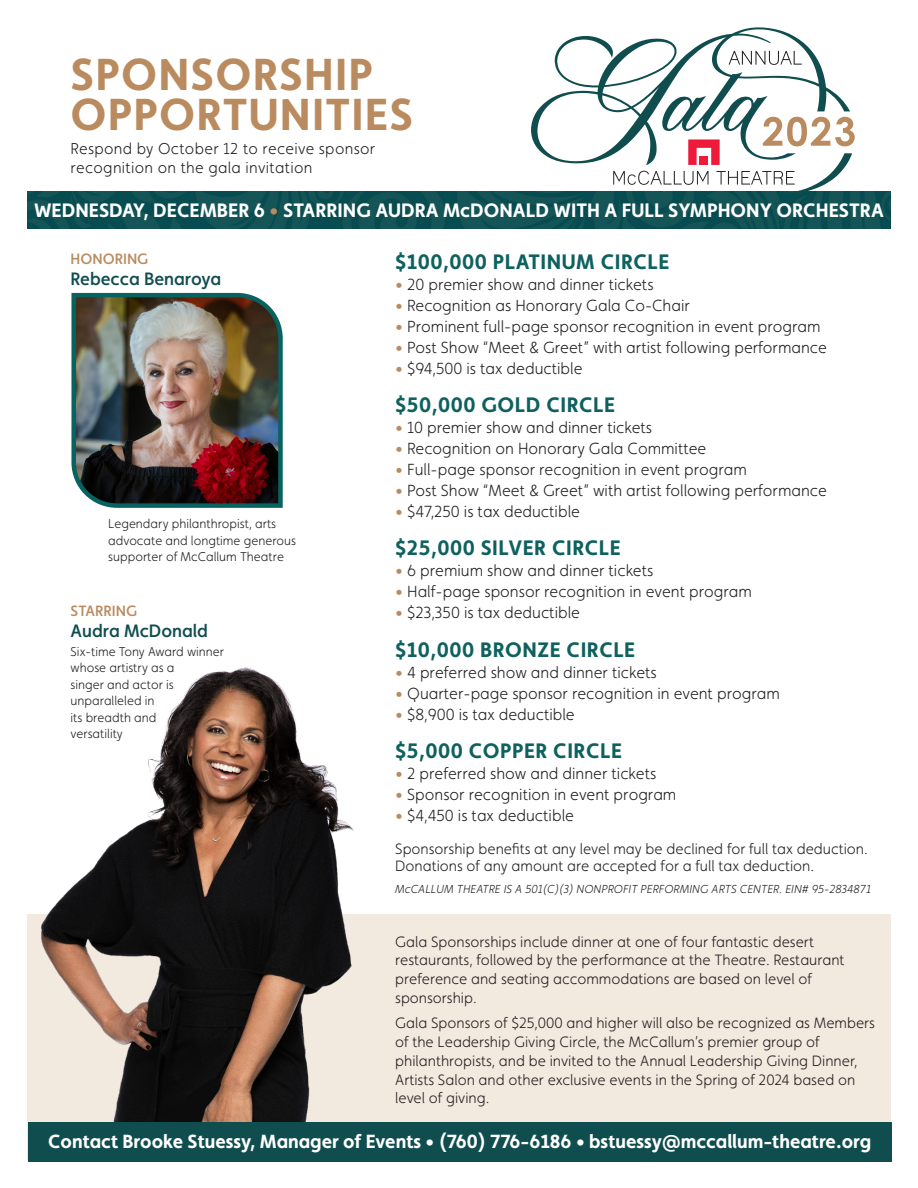
<style>
.page{position:relative;width:918px;height:1188px;background:#fff}
.page>*{position:absolute;margin:0;border:0;box-sizing:border-box;transform-origin:0 0}
.t1{font:700 45px/40.5px "Faricy New";letter-spacing:.025em;color:#ba8b5f}
._1_Giving_Level{font:700 21px "Faricy New";letter-spacing:.025em;color:#0e615f}
._2_Benefit{font:700 19.5px "Faricy New";color:#fff}
._2_Benefit-2{font:700 19.2px "Faricy New";color:#fff}
.t2{font:500 18px "Faricy New";color:#104d4f}
._2_Benefit-3{font:300 16.2px "Faricy New";color:#231f20}
._2_Benefit-4{font:300 15.75px/19.5px "Faricy New";letter-spacing:.02em;color:#231f20}
._2_Benefit-5{font:300 15px/18.8px "Faricy New";color:#231f20}
.t3{font:500 15px "Faricy New";color:#ba8b5f}
.t4{font:300 12.75px/16.5px "Faricy New";color:#231f20}
.t5{font:italic 300 11.7px "Faricy New";letter-spacing:.01em;color:#231f20}
.s1{color:#ba8b5f}
</style>
<div class="page">
<div style="left:27px;top:915px;width:864px;height:245px;background:#f2e9df"></div>
<img style="left:31px;top:667px;width:332px;height:455px">
<div style="left:28px;top:1122px;width:864px;height:39px;background:#104d4f"></div>
<img style="left:71px;top:292px;width:212px;height:216px">
<img style="left:27px;top:191px;width:864px;height:38px">
<svg style="left:531px;top:27px;width:319px;height:137px"></svg>
<svg style="left:613px;top:117px;width:242px;height:77px"></svg>
<p class="t1" style="left:71px;top:53px;width:344px">SPONSORSHIP<br>OPPORTUNITIES</p>
<p class="_2_Benefit-4" style="left:71px;top:139px;width:306px">Respond by October 12 to receive sponsor recognition on the gala invitation</p>
<p class="_2_Benefit" style="left:34px;top:199px;width:851px">WEDNESDAY, DECEMBER 6 <span class="s1">•</span> STARRING AUDRA McDONALD WITH A FULL SYMPHONY ORCHESTRA</p>
<p class="t3" style="left:71px;top:250px;width:79px">HONORING</p>
<p class="t2" style="left:71px;top:268px;width:152px">Rebecca Benaroya</p>
<p class="t4" style="left:108px;top:516px;width:189px">Legendary philanthropist, arts advocate and longtime generous supporter of McCallum Theatre</p>
<p class="t3" style="left:71px;top:602px;width:68px">STARRING</p>
<p class="t2" style="left:71px;top:620px;width:139px">Audra McDonald</p>
<p class="t4" style="left:71px;top:643px;width:155px">Six-time Tony Award winner whose artistry as a<br>singer and actor is unparalleled in<br>its breadth and<br>versatility</p>
<p class="_1_Giving_Level" style="left:395px;top:249px;width:276px">$100,000 PLATINUM CIRCLE</p>
<p class="_2_Benefit-3" style="left:395px;top:275px;width:260px"><span class="s1">•</span> 20 premier show and dinner tickets</p>
<p class="_2_Benefit-3" style="left:395px;top:296px;width:296px"><span class="s1">•</span> Recognition as Honorary Gala Co-Chair</p>
<p class="_2_Benefit-3" style="left:395px;top:317px;width:427px"><span class="s1">•</span> Prominent full-page sponsor recognition in event program</p>
<p class="_2_Benefit-3" style="left:395px;top:338px;width:433px"><span class="s1">•</span> Post Show “Meet &amp; Greet” with artist following performance</p>
<p class="_2_Benefit-3" style="left:395px;top:359px;width:189px"><span class="s1">•</span> $94,500 is tax deductible</p>
<p class="_1_Giving_Level" style="left:395px;top:392px;width:221px">$50,000 GOLD CIRCLE</p>
<p class="_2_Benefit-3" style="left:395px;top:418px;width:258px"><span class="s1">•</span> 10 premier show and dinner tickets</p>
<p class="_2_Benefit-3" style="left:395px;top:439px;width:313px"><span class="s1">•</span> Recognition on Honorary Gala Committee</p>
<p class="_2_Benefit-3" style="left:395px;top:460px;width:353px"><span class="s1">•</span> Full-page sponsor recognition in event program</p>
<p class="_2_Benefit-3" style="left:395px;top:481px;width:433px"><span class="s1">•</span> Post Show “Meet &amp; Greet” with artist following performance</p>
<p class="_2_Benefit-3" style="left:395px;top:502px;width:186px"><span class="s1">•</span> $47,250 is tax deductible</p>
<p class="_1_Giving_Level" style="left:395px;top:535px;width:227px">$25,000 SILVER CIRCLE</p>
<p class="_2_Benefit-3" style="left:395px;top:562px;width:260px"><span class="s1">•</span> 6 premium show and dinner tickets</p>
<p class="_2_Benefit-3" style="left:395px;top:583px;width:358px"><span class="s1">•</span> Half-page sponsor recognition in event program</p>
<p class="_2_Benefit-3" style="left:395px;top:604px;width:186px"><span class="s1">•</span> $23,350 is tax deductible</p>
<p class="_1_Giving_Level" style="left:395px;top:637px;width:242px">$10,000 BRONZE CIRCLE</p>
<p class="_2_Benefit-3" style="left:395px;top:663px;width:263px"><span class="s1">•</span> 4 preferred show and dinner tickets</p>
<p class="_2_Benefit-3" style="left:395px;top:684px;width:386px"><span class="s1">•</span> Quarter-page sponsor recognition in event program</p>
<p class="_2_Benefit-3" style="left:395px;top:705px;width:181px"><span class="s1">•</span> $8,900 is tax deductible</p>
<p class="_1_Giving_Level" style="left:395px;top:738px;width:228px">$5,000 COPPER CIRCLE</p>
<p class="_2_Benefit-3" style="left:395px;top:764px;width:263px"><span class="s1">•</span> 2 preferred show and dinner tickets</p>
<p class="_2_Benefit-3" style="left:395px;top:785px;width:283px"><span class="s1">•</span> Sponsor recognition in event program</p>
<p class="_2_Benefit-3" style="left:395px;top:806px;width:180px"><span class="s1">•</span> $4,450 is tax deductible</p>
<p class="_2_Benefit-5" style="left:395px;top:841px;width:474px;line-height:16.5px">Sponsorship benefits at any level may be declined for full tax deduction.<br>Donations of any amount are accepted for a full tax deduction.</p>
<p class="t5" style="left:395px;top:882px;width:477px">McCALLUM THEATRE IS A 501(C)(3) NONPROFIT PERFORMING ARTS CENTER. EIN# 95-2834871</p>
<p class="_2_Benefit-5" style="left:395px;top:932px;width:451px">Gala Sponsorships include dinner at one of four fantastic desert restaurants, followed by the performance at the Theatre. Restaurant preference and seating accommodations are based on level of sponsorship.</p>
<p class="_2_Benefit-5" style="left:395px;top:1014px;width:481px">Gala Sponsors of $25,000 and higher will also be recognized as Members of the Leadership Giving Circle, the McCallum’s premier group of philanthropists, and be invited to the Annual Leadership Giving Dinner, Artists Salon and other exclusive events in the Spring of 2024 based on level of giving.</p>
<p class="_2_Benefit-2" style="left:48px;top:1130px;width:825px">Contact Brooke Stuessy, Manager of Events • (760) 776-6186 • bstuessy@mccallum-theatre.org</p>
</div>
